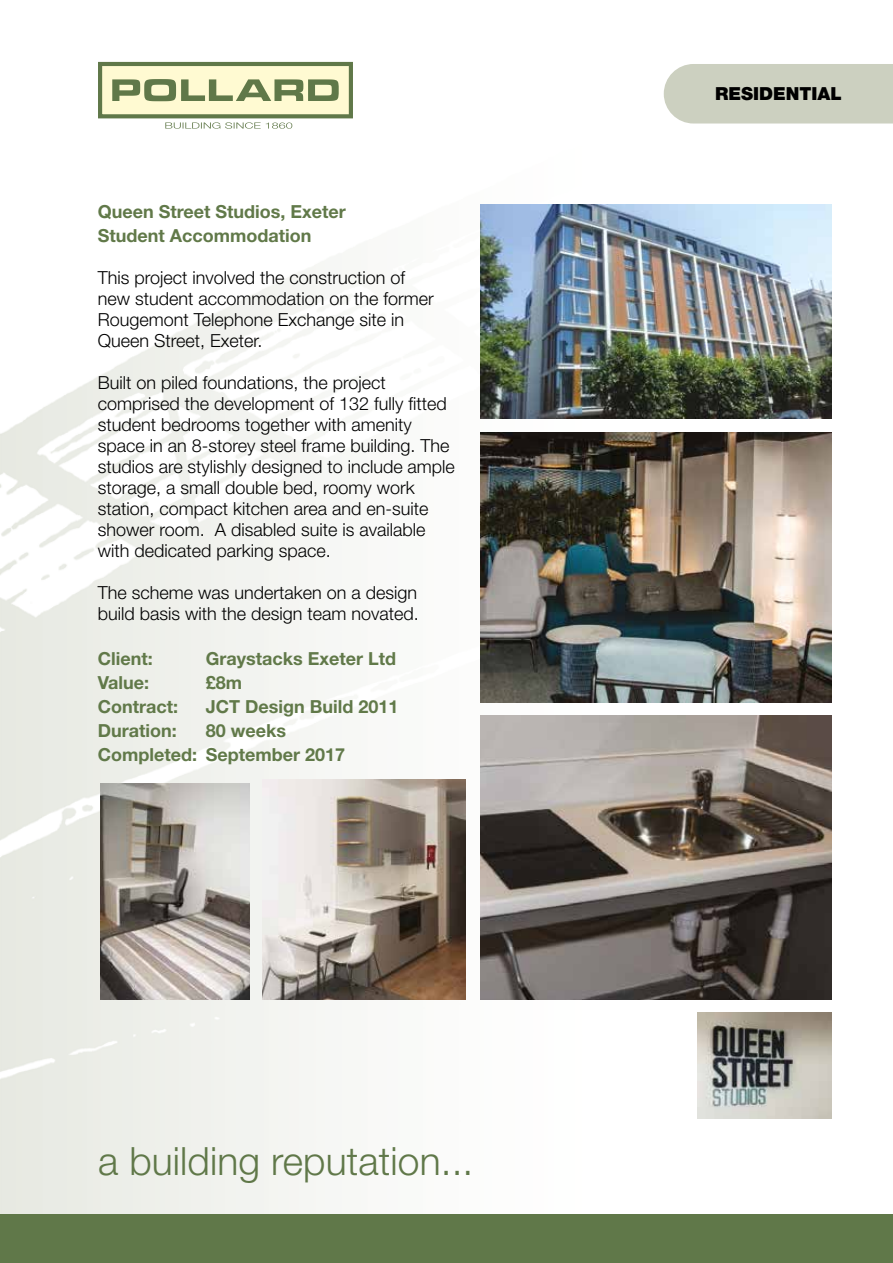
<style>
.page{position:relative;width:893px;height:1263px;background:#fff}
.page>*{position:absolute;margin:0;border:0;box-sizing:border-box;transform-origin:0 0}
.t1{font:300 39px "Helvetica Neue LT";letter-spacing:.005em;color:#607849}
.t2{font:300 18px/21px "Helvetica Neue LT";color:#000}
.t3{font:700 18px/24px "Helvetica Neue LT";color:#617949}
.t4{font:900 18px "Helvetica Neue LT";color:#000}
</style>
<div class="page">
<img style="left:0;top:61px;width:893px;height:1154px">
<svg style="left:98px;top:62px;width:255px;height:67px"></svg>
<div style="left:664px;top:64px;width:229px;height:60px;background:#ccd0c0"></div>
<div style="left:0;top:1215px;width:893px;height:48px;background:#607849"></div>
<img style="left:480px;top:204px;width:351px;height:214px">
<img style="left:480px;top:432px;width:351px;height:270px">
<img style="left:480px;top:716px;width:352px;height:283px">
<img style="left:101px;top:783px;width:148px;height:216px">
<img style="left:263px;top:779px;width:202px;height:220px">
<img style="left:698px;top:1012px;width:134px;height:106px">
<p class="t3" style="left:98px;top:199px;width:250px">Queen Street Studios, Exeter<br>Student Accommodation</p>
<p class="t2" style="left:98px;top:267px;width:338px">This project involved the construction of new student accommodation on the former Rougemont Telephone Exchange site in Queen Street, Exeter.</p>
<p class="t2" style="left:98px;top:372px;width:359px">Built on piled foundations, the project comprised the development of 132 fully fitted student bedrooms together with amenity space in an 8-storey steel frame building. The studios are stylishly designed to include ample storage, a small double bed, roomy work station, compact kitchen area and en-suite shower room. A disabled suite is available with dedicated parking space.</p>
<p class="t2" style="left:98px;top:582px;width:323px">The scheme was undertaken on a design build basis with the design team novated.</p>
<p class="t3" style="left:98px;top:646px;width:56px">Client:</p>
<p class="t3" style="left:206px;top:646px;width:192px">Graystacks Exeter Ltd</p>
<p class="t3" style="left:98px;top:670px;width:53px">Value:</p>
<p class="t3" style="left:206px;top:670px;width:38px">£8m</p>
<p class="t3" style="left:98px;top:694px;width:82px">Contract:</p>
<p class="t3" style="left:206px;top:694px;width:194px">JCT Design Build 2011</p>
<p class="t3" style="left:98px;top:718px;width:81px">Duration:</p>
<p class="t3" style="left:98px;top:718px;width:249px;text-indent:108px">80 weeks<br>Completed: September 2017</p>
<h1 class="t1" style="left:98px;top:1137px;width:377px">a building reputation...</h1>
<p class="t4" style="left:715px;top:83px;width:128px">RESIDENTIAL</p>
</div>
